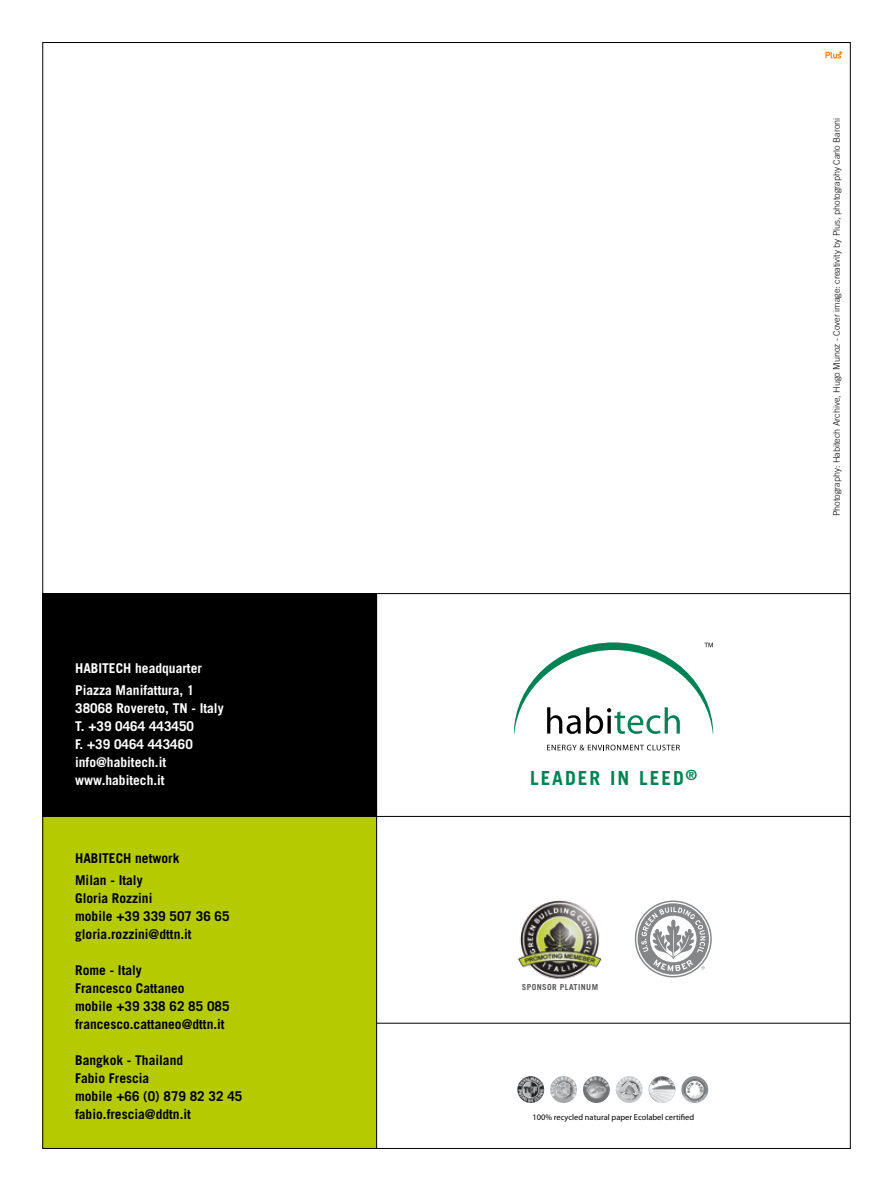
<style>
.page{position:relative;width:893px;height:1191px;background:#fff}
.page>*{position:absolute;margin:0;border:0;box-sizing:border-box;transform-origin:0 0}
.t1{font:700 19.5px "Trade Gothic";color:#008354}
.t2{font:700 13.5px/18px "Trade Gothic";color:#000}
.t3{font:700 13.5px/18px "Trade Gothic";color:#fff}
.t4{font:300 9px "Trade Gothic";color:#000}
.t5{font:8.4px "Myriad";color:#000}
.t6{font:700 8.25px "Trade Gothic";letter-spacing:.05em;color:#58585a}
</style>
<div class="page">
<div style="left:42px;top:816px;width:334px;height:332px;background:#b6ca00"></div>
<div style="left:43px;top:593px;width:334px;height:223px;background:#000"></div>
<svg style="left:825px;top:51px;width:17px;height:7px"></svg>
<svg style="left:514px;top:642px;width:199px;height:92px"></svg>
<svg style="left:547px;top:744px;width:133px;height:6px"></svg>
<hr style="left:42px;top:593px;width:808px;height:1px;background:#000">
<hr style="left:43px;top:816px;width:807px;height:1px;background:#000">
<hr style="left:376px;top:594px;width:1px;height:554px;background:#000">
<hr style="left:377px;top:1023px;width:473px;height:1px;background:#000">
<img style="left:681px;top:1076px;width:27px;height:27px;border-radius:13px">
<img style="left:616px;top:1076px;width:27px;height:27px;border-radius:13px">
<img style="left:517px;top:1076px;width:27px;height:27px;border-radius:13px">
<img style="left:550px;top:1076px;width:27px;height:27px;border-radius:13px">
<img style="left:583px;top:1076px;width:27px;height:27px;border-radius:13px">
<img style="left:648px;top:1076px;width:27px;height:27px;border-radius:13px">
<svg style="left:635px;top:900px;width:77px;height:77px"></svg>
<img style="left:517px;top:900px;width:85px;height:79px">
<p class="t3" style="left:75px;top:656px;width:128px;line-height:22.2px">HABITECH headquarter<br>Piazza Manifattura, 1</p>
<p class="t3" style="left:75px;top:699px;width:150px">38068 Rovereto, TN - Italy<br>T. +39 0464 443450<br>F. +39 0464 443460 info@habitech.it www.habitech.it</p>
<p class="t2" style="left:75px;top:846px;width:106px;line-height:22.2px">HABITECH network<br>Milan - Italy</p>
<p class="t2" style="left:75px;top:889px;width:156px">Gloria Rozzini<br>mobile +39 339 507 36 65 gloria.rozzini@dttn.it</p>
<p class="t2" style="left:75px;top:961px;width:156px">Rome - Italy<br>Francesco Cattaneo<br>mobile +39 338 62 85 085 francesco.cattaneo@dttn.it</p>
<p class="t2" style="left:75px;top:1051px;width:169px">Bangkok - Thailand<br>Fabio Frescia<br>mobile +66 (0) 879 82 32 45 fabio.frescia@ddtn.it</p>
<h1 class="t1" style="left:530px;top:766px;width:24px">Leader</h1>
<h1 class="t1" style="left:610px;top:766px;width:88px">in LEed<sup>®</sup></h1>
<p class="t6" style="left:522px;top:982px;width:71px">SPONSOR PLATINum</p>
<p class="t5" style="left:532px;top:1112px;width:163px">100% recycled natural paper Ecolabel certified</p>
<p class="t4" style="left:831px;top:516px;width:400px;rotate:-90deg">Photography: Habitech Archive, Hugo M unoz - Cover image: creativity by Plus, photography Carlo Baroni</p>
</div>
